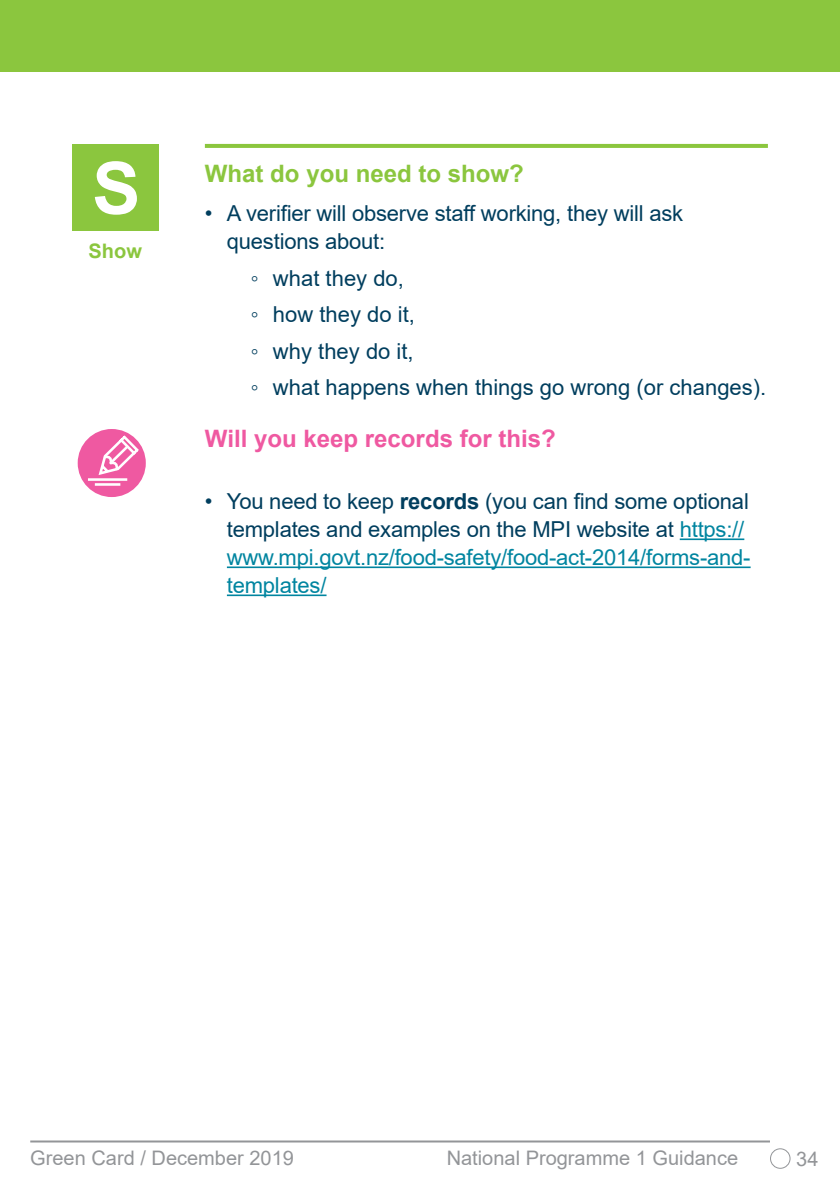
<style>
.page{position:relative;width:840px;height:1191px;background:#fff}
.page>*{position:absolute;margin:0;border:0;box-sizing:border-box;transform-origin:0 0}
.pink_records{font:700 24px "Arial";color:#ef59a1}
.KDS_rule{font:700 24px "Arial";color:#8bc63e}
.t1{font:22px/28px "Arial";letter-spacing:-.01em;color:#003e5e}
.t2{font:20px "Arial";color:#939598}
.KDS_rule-2{font:700 20px "Arial";color:#8bc63e}
.s1{font-weight:700}
.s2{color:#0085a0}
</style>
<div class="page">
<hr style="left:30px;top:1140px;width:739px;height:2px;background:#939598">
<div style="left:0;top:0;width:839px;height:72px;background:#8bc63e"></div>
<svg style="left:205px;top:144px;width:562px;height:4px;background:#8dc741"></svg>
<hr style="left:679px;top:538px;width:65px;height:2px;background:#0085a0">
<hr style="left:227px;top:566px;width:523px;height:2px;background:#0085a0">
<hr style="left:227px;top:594px;width:99px;height:2px;background:#0085a0">
<div style="left:78px;top:429px;width:68px;height:68px;background:#ef59a1;border-radius:50%"></div>
<svg style="left:85px;top:432px;width:56px;height:55px"></svg>
<div style="left:72px;top:145px;width:86px;height:86px;background:#8bc63e"></div>
<svg style="left:95px;top:161px;width:42px;height:54px"></svg>
<div style="left:769px;top:1148px;width:20px;height:20px;border:1px solid #939598;border-radius:50%"></div>
<p class="KDS_rule-2" style="left:88px;top:237px;width:55px">Show</p>
<p class="KDS_rule" style="left:205px;top:157px;width:320px">What do you need to show?</p>
<p class="t1" style="left:227px;top:199px;width:457px;text-indent:-22px">• A verifier will observe staff working, they will ask questions about:</p>
<p class="t1" style="left:251px;top:264px;width:154px">◦ what they do,</p>
<p class="t1" style="left:251px;top:300px;width:165px">◦ how they do it,</p>
<p class="t1" style="left:251px;top:337px;width:164px">◦ why they do it,</p>
<p class="t1" style="left:251px;top:373px;width:516px">◦ what happens when things go wrong (or changes).</p>
<p class="pink_records" style="left:205px;top:421px;width:352px">Will you keep records for this?</p>
<p class="t1" style="left:227px;top:487px;width:525px;text-indent:-22px">• You need to keep <span class="s1">records</span> (you can find some optional templates and examples on the MPI website at <span class="s2">https:// www.mpi.govt.nz/food-safety/food-act-2014/forms-and&shy;templates/</span></p>
<p class="t2" style="left:30px;top:1144px;width:265px">Green Card / December 2019</p>
<p class="t2" style="left:446px;top:1144px;width:293px">National Programme 1 Guidance</p>
<p class="t2" style="left:795px;top:1145px;width:24px">34</p>
</div>
